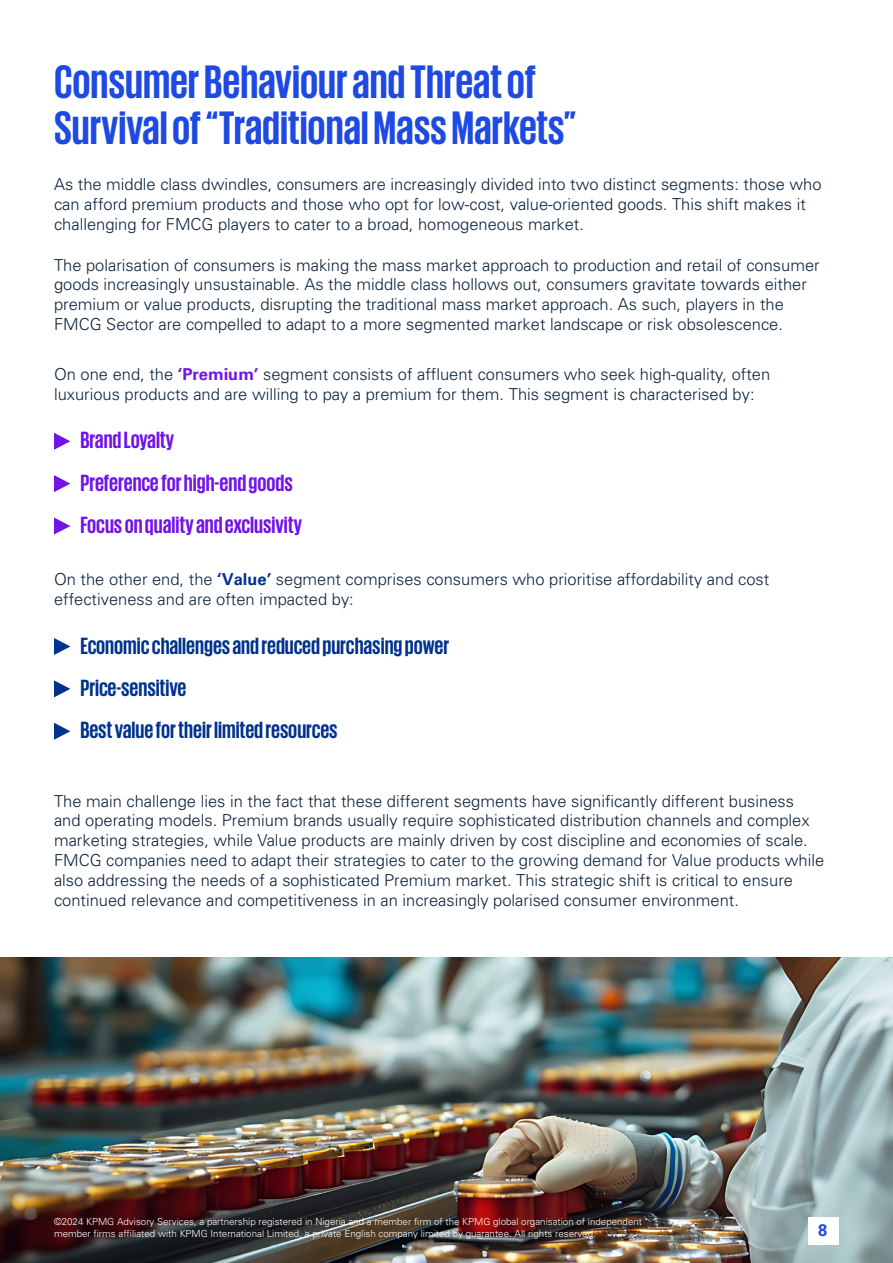
<style>
.page{position:relative;width:893px;height:1263px;background:#fff}
.page>*{position:absolute;margin:0;border:0;box-sizing:border-box;transform-origin:0 0}
.t1{font:700 48px "KPMG";color:#1e49e2}
.t2{font:700 24px "KPMG";color:#00338d}
.t3{font:700 24px "KPMG";color:#7213ea}
.t4{font:300 16.5px "Univers";color:#0c233c}
.t5{font:700 16.5px "Univers";color:#1e49e2}
.t6{font:300 9.75px/11.7px "Univers";color:#fff}
.s1{font-weight:700;color:#7213ea}
.s2{font-weight:700;color:#00338d}
</style>
<div class="page">
<svg style="left:54px;top:433px;width:16px;height:17px"></svg>
<svg style="left:54px;top:638px;width:16px;height:17px"></svg>
<svg style="left:54px;top:475px;width:16px;height:17px"></svg>
<svg style="left:54px;top:680px;width:16px;height:17px"></svg>
<svg style="left:54px;top:517px;width:16px;height:17px"></svg>
<svg style="left:54px;top:723px;width:16px;height:17px"></svg>
<img style="left:0;top:958px;width:893px;height:305px">
<div style="left:808px;top:1217px;width:30px;height:28px;background:#fff"></div>
<p class="t1" style="left:54px;top:57px;width:484px">Consumer Behaviour and Threat of</p>
<p class="t1" style="left:54px;top:104px;width:524px">Survival of “Traditional Mass Markets”</p>
<p class="t4" style="left:54px;top:174px;width:769px">As the middle class dwindles, consumers are increasingly divided into two distinct segments: those who</p>
<p class="t4" style="left:54px;top:194px;width:753px">can afford premium products and those who opt for low-cost, value-oriented goods. This shift makes it</p>
<p class="t4" style="left:54px;top:214px;width:531px">challenging for FMCG players to cater to a broad, homogeneous market.</p>
<p class="t4" style="left:54px;top:255px;width:767px">The polarisation of consumers is making the mass market approach to production and retail of consumer</p>
<p class="t4" style="left:54px;top:275px;width:754px">goods increasingly unsustainable. As the middle class hollows out, consumers gravitate towards either</p>
<p class="t4" style="left:54px;top:294px;width:731px">premium or value products, disrupting the traditional mass market approach. As such, players in the</p>
<p class="t4" style="left:54px;top:314px;width:730px">FMCG Sector are compelled to adapt to a more segmented market landscape or risk obsolescence.</p>
<p class="t4" style="left:54px;top:364px;width:718px">On one end, the <span class="s1">‘Premium’</span> segment consists of affluent consumers who seek high-quality, often</p>
<p class="t4" style="left:54px;top:384px;width:702px">luxurious products and are willing to pay a premium for them. This segment is characterised by:</p>
<p class="t3" style="left:80px;top:428px;width:95px">Brand Loyalty</p>
<p class="t3" style="left:80px;top:471px;width:214px">Preference for high-end goods</p>
<p class="t3" style="left:80px;top:513px;width:223px">Focus on quality and exclusivity</p>
<p class="t4" style="left:54px;top:569px;width:717px">On the other end, the <span class="s2">‘Value’</span> segment comprises consumers who prioritise affordability and cost</p>
<p class="t4" style="left:54px;top:589px;width:301px">effectiveness and are often impacted by:</p>
<p class="t2" style="left:80px;top:633px;width:370px">Economic challenges and reduced purchasing power</p>
<p class="t2" style="left:80px;top:676px;width:108px">Price-sensitive</p>
<p class="t2" style="left:80px;top:718px;width:259px">Best value for their limited resources</p>
<p class="t4" style="left:54px;top:791px;width:741px">The main challenge lies in the fact that these different segments have significantly different business</p>
<p class="t4" style="left:54px;top:810px;width:757px">and operating models. Premium brands usually require sophisticated distribution channels and complex</p>
<p class="t4" style="left:54px;top:830px;width:755px">marketing strategies, while Value products are mainly driven by cost discipline and economies of scale.</p>
<p class="t4" style="left:54px;top:850px;width:772px">FMCG companies need to adapt their strategies to cater to the growing demand for Value products while</p>
<p class="t4" style="left:54px;top:870px;width:740px">also addressing the needs of a sophisticated Premium market. This strategic shift is critical to ensure</p>
<p class="t4" style="left:54px;top:890px;width:686px">continued relevance and competitiveness in an increasingly polarised consumer environment.</p>
<p class="t6" style="left:54px;top:1216px;width:590px">©2024 KPMG Advisory Services, a partnership registered in Nigeria and a member firm of the KPMG global organisation of independent member firms affiliated with KPMG International Limited, a private English company limited by guarantee. All rights reserved.</p>
<p class="t5" style="left:818px;top:1220px;width:11px">8</p>
<p class="t5" style="left:821px;top:1219px;width:11px">8</p>
</div>
